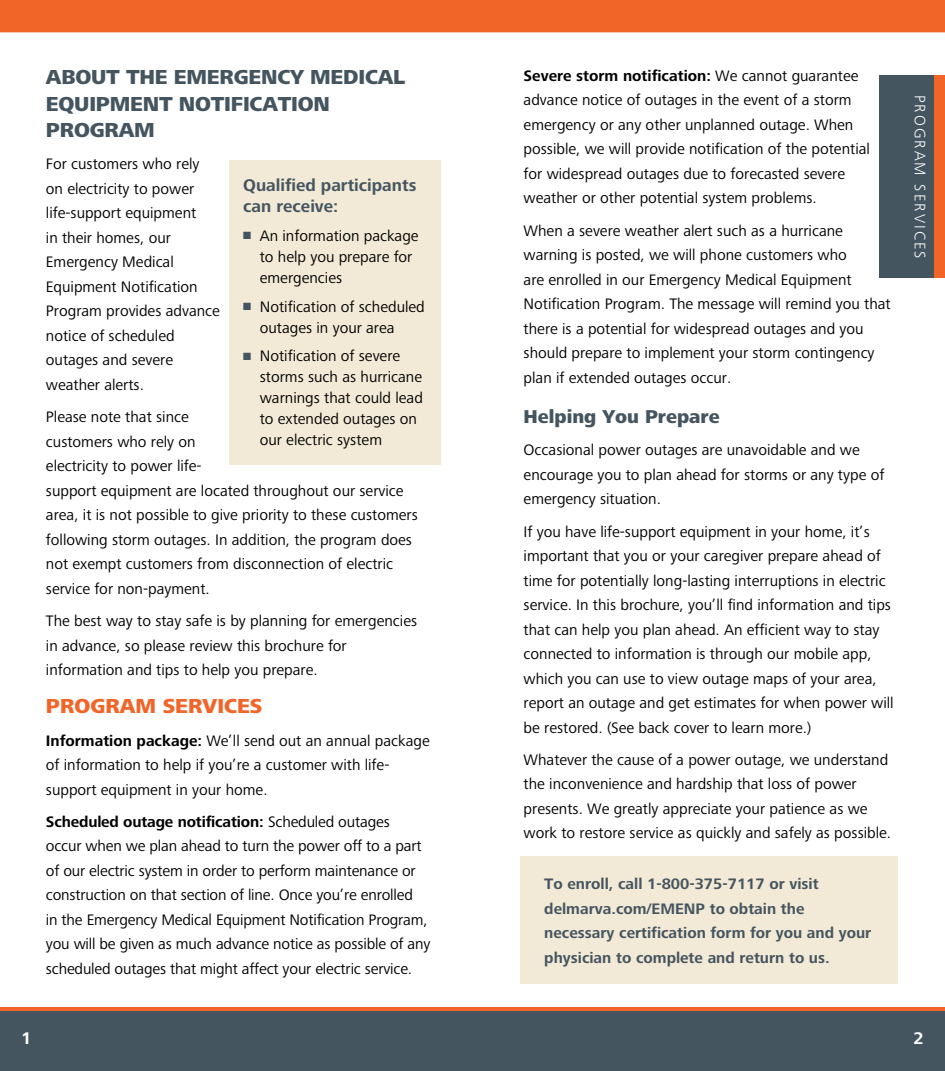
<style>
.page{position:relative;width:945px;height:1071px;background:#fff}
.page>*{position:absolute;margin:0;border:0;box-sizing:border-box;transform-origin:0 0}
.PHI_Header_Blue{font:800 21px/26.2px "Frutiger Next Pro";letter-spacing:-.01em;color:#455560}
.PHI_Header_Blue-2{font:800 21px "Frutiger Next Pro";color:#f26529}
.PHI_Header_Blue-3{font:800 19.25px "Frutiger Next Pro";color:#455560}
.PHI_Body_Copy{font:700 17.5px/21px "Frutiger Next Pro";color:#455560}
.t1{font:700 17.5px "Frutiger Next Pro";color:#fff}
.PHI_Body_Copy-2{font:15.75px/24.5px "Frutiger Next Pro";color:#000}
.PHI_Body_Copy-3{font:700 15.75px/24.5px "Frutiger Next Pro";color:#455560}
.BLUE_Header_CAPS{font:300 15.75px "Frutiger Next Pro";letter-spacing:.135em;color:#fff}
.s1{color:#455560}
.s2{font-weight:700}
</style>
<div class="page">
<div style="left:520px;top:857px;width:378px;height:127px;background:#f2ead6"></div>
<div style="left:879px;top:76px;width:63px;height:202px;background:#455560"></div>
<div style="left:935px;top:76px;width:10px;height:202px;background:#f26529"></div>
<div style="left:0;top:0;width:945px;height:32px;background:#f26529"></div>
<div style="left:229px;top:160px;width:212px;height:305px;background:#f2ead6"></div>
<div style="left:0;top:1011px;width:945px;height:60px;background:#455560"></div>
<hr style="left:0;top:1008px;width:945px;height:3px;background:#f26529">
<p class="PHI_Header_Blue" style="left:46px;top:64px;width:361px">ABOUT THE EMERGENCY MEDICAL<br>EQUIPMENT NOTIFICATION<br>PROGRAM</p>
<p class="PHI_Body_Copy-2" style="left:46px;top:152px;width:176px">For customers who rely on electricity to power life-support equipment<br>in their homes, our<br>Emergency Medical<br>Equipment Notification<br>Program provides advance notice of scheduled outages and severe weather alerts.</p>
<p class="PHI_Body_Copy-2" style="left:46px;top:405px;width:373px">Please note that since<br>customers who rely on<br>electricity to power life-<br>support equipment are located throughout our service area, it is not possible to give priority to these customers following storm outages. In addition, the program does not exempt customers from disconnection of electric service for non-payment.</p>
<p class="PHI_Body_Copy-2" style="left:46px;top:609px;width:373px">The best way to stay safe is by planning for emergencies in advance, so please review this brochure for information and tips to help you prepare.</p>
<p class="PHI_Body_Copy" style="left:243px;top:175px;width:175px">Qualified participants can receive:</p>
<p class="PHI_Body_Copy-2" style="left:260px;top:225px;width:160px;line-height:21px;text-indent:-17px"><span class="s1">■</span> An information package to help you prepare for emergencies</p>
<p class="PHI_Body_Copy-2" style="left:260px;top:296px;width:167px;line-height:21px;text-indent:-17px"><span class="s1">■</span> Notification of scheduled outages in your area</p>
<p class="PHI_Body_Copy-2" style="left:260px;top:346px;width:165px;line-height:21px;text-indent:-17px"><span class="s1">■</span> Notification of severe storms such as hurricane warnings that could lead to extended outages on our electric system</p>
<p class="PHI_Header_Blue-2" style="left:46px;top:694px;width:218px">PROGRAM SERVICES</p>
<p class="PHI_Body_Copy-2" style="left:46px;top:728px;width:385px"><span class="s2">Information package:</span> We’ll send out an annual package of information to help if you’re a customer with life&shy;support equipment in your home.</p>
<p class="PHI_Body_Copy-2" style="left:46px;top:809px;width:386px"><span class="s2">Scheduled outage notification:</span> Scheduled outages<br>occur when we plan ahead to turn the power off to a part of our electric system in order to perform maintenance or construction on that section of line. Once you’re enrolled<br>in the Emergency Medical Equipment Notification Program, you will be given as much advance notice as possible of any scheduled outages that might affect your electric service.</p>
<p class="PHI_Body_Copy-2" style="left:524px;top:63px;width:348px"><span class="s2">Severe storm notification:</span> We cannot guarantee advance notice of outages in the event of a storm emergency or any other unplanned outage. When possible, we will provide notification of the potential for widespread outages due to forecasted severe weather or other potential system problems.</p>
<p class="PHI_Body_Copy-2" style="left:524px;top:218px;width:369px">When a severe weather alert such as a hurricane warning is posted, we will phone customers who<br>are enrolled in our Emergency Medical Equipment Notification Program. The message will remind you that there is a potential for widespread outages and you should prepare to implement your storm contingency plan if extended outages occur.</p>
<p class="PHI_Header_Blue-3" style="left:524px;top:405px;width:197px">Helping You Prepare</p>
<p class="PHI_Body_Copy-2" style="left:524px;top:438px;width:362px">Occasional power outages are unavoidable and we encourage you to plan ahead for storms or any type of emergency situation.</p>
<p class="PHI_Body_Copy-2" style="left:524px;top:519px;width:372px">If you have life-support equipment in your home, it’s important that you or your caregiver prepare ahead of time for potentially long-lasting interruptions in electric service. In this brochure, you’ll find information and tips that can help you plan ahead. An efficient way to stay connected to information is through our mobile app, which you can use to view outage maps of your area, report an outage and get estimates for when power will be restored. (See back cover to learn more.)</p>
<p class="PHI_Body_Copy-2" style="left:524px;top:747px;width:369px">Whatever the cause of a power outage, we understand the inconvenience and hardship that loss of power presents. We greatly appreciate your patience as we work to restore service as quickly and safely as possible.</p>
<p class="PHI_Body_Copy-3" style="left:544px;top:872px;width:329px">To enroll, call 1-800-375-7117 or visit delmarva.com/EMENP to obtain the necessary certification form for you and your physician to complete and return to us.</p>
<p class="BLUE_Header_CAPS" style="left:929px;top:95px;width:166px;rotate:90deg">PROGRAM SERVICES</p>
<p class="t1" style="left:21px;top:1028px;width:12px">1</p>
<p class="t1" style="left:914px;top:1028px;width:12px">2</p>
</div>
